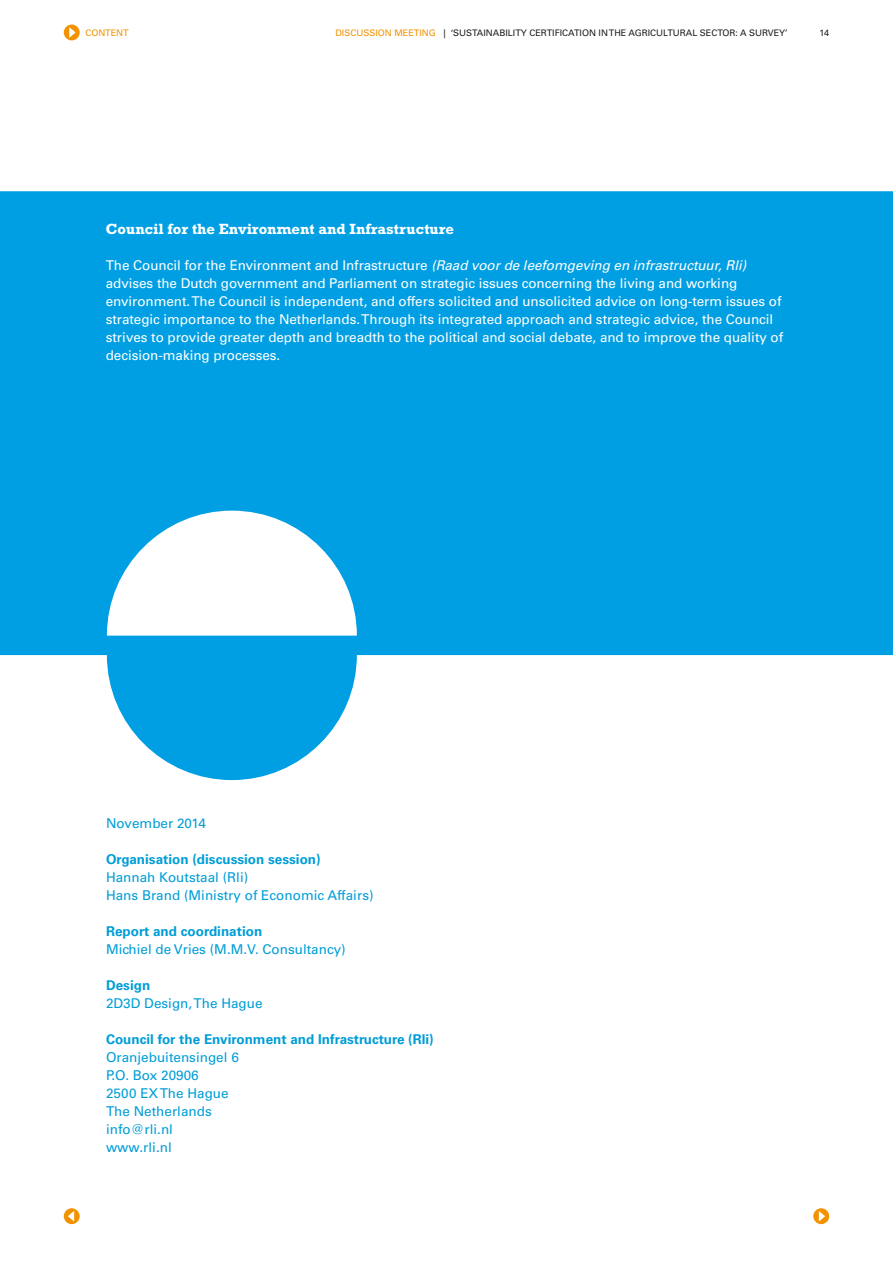
<style>
.page{position:relative;width:893px;height:1263px;background:#fff}
.page>*{position:absolute;margin:0;border:0;box-sizing:border-box;transform-origin:0 0}
.t1{font:700 15px "Rockwell Std";color:#fff}
.t2{font:13.5px/18px "Univers LT Std";letter-spacing:-.005em;color:#fff}
.t3{font:13.5px/18px "Univers LT Std";color:#009dd7}
.t4{font:700 13.5px "Univers LT Std";color:#009dd7}
.t5{font:9px "Univers LT Std";color:#1d1d1b}
.t6{font:9px "Univers LT Std";color:#f39200}
.s1{color:#f39200}
.s2{font-style:italic}
</style>
<div class="page">
<svg style="left:0;top:191px;width:893px;height:589px;fill:#009fe3"></svg>
<div style="left:64px;top:25px;width:16px;height:15px;background:#f39200;border-radius:50%"></div>
<svg style="left:69px;top:27px;width:7px;height:11px"></svg>
<svg style="left:64px;top:1208px;width:16px;height:16px"></svg>
<svg style="left:68px;top:1211px;width:6px;height:10px"></svg>
<svg style="left:813px;top:1208px;width:16px;height:16px"></svg>
<svg style="left:819px;top:1211px;width:6px;height:10px"></svg>
<p class="t6" style="left:85px;top:27px;width:45px">CONTENT</p>
<p class="t5" style="left:335px;top:27px;width:454px"><span class="s1">DISCUSSION MEETING</span> | ‘SUSTAINABILITY CERTIFICATION IN THE AGRICULTURAL SECTOR: A SURVEY’</p>
<p class="t5" style="left:819px;top:27px;width:11px">14</p>
<p class="t1" style="left:106px;top:220px;width:350px">Council for the Environment and Infrastructure</p>
<p class="t2" style="left:106px;top:256px;width:679px">The Council for the Environment and Infrastructure <span class="s2">(Raad voor de leefomgeving en infrastructuur, Rli) </span>advises the Dutch government and Parliament on strategic issues concerning the living and working environment. The Council is independent, and offers solicited and unsolicited advice on long-term issues of strategic importance to the Netherlands. Through its integrated approach and strategic advice, the Council strives to provide greater depth and breadth to the political and social debate, and to improve the quality of decision-making processes.</p>
<p class="t3" style="left:106px;top:814px;width:101px">November 2014</p>
<p class="t4" style="left:106px;top:851px;width:216px">Organisation (discussion session)</p>
<p class="t3" style="left:106px;top:868px;width:269px">Hannah Koutstaal (Rli)<br>Hans Brand (Ministry of Economic Affairs)</p>
<p class="t4" style="left:106px;top:923px;width:158px">Report and coordination</p>
<p class="t3" style="left:106px;top:940px;width:241px">Michiel de Vries (M.M.V. Consultancy)</p>
<p class="t4" style="left:106px;top:977px;width:46px">Design</p>
<p class="t3" style="left:106px;top:994px;width:158px">2D3D Design, The Hague</p>
<p class="t4" style="left:106px;top:1031px;width:329px">Council for the Environment and Infrastructure (Rli)</p>
<p class="t3" style="left:106px;top:1048px;width:134px">Oranjebuitensingel 6<br>P.O. Box 20906<br>2500 EX The Hague<br>The Netherlands info@rli.nl www.rli.nl</p>
</div>
